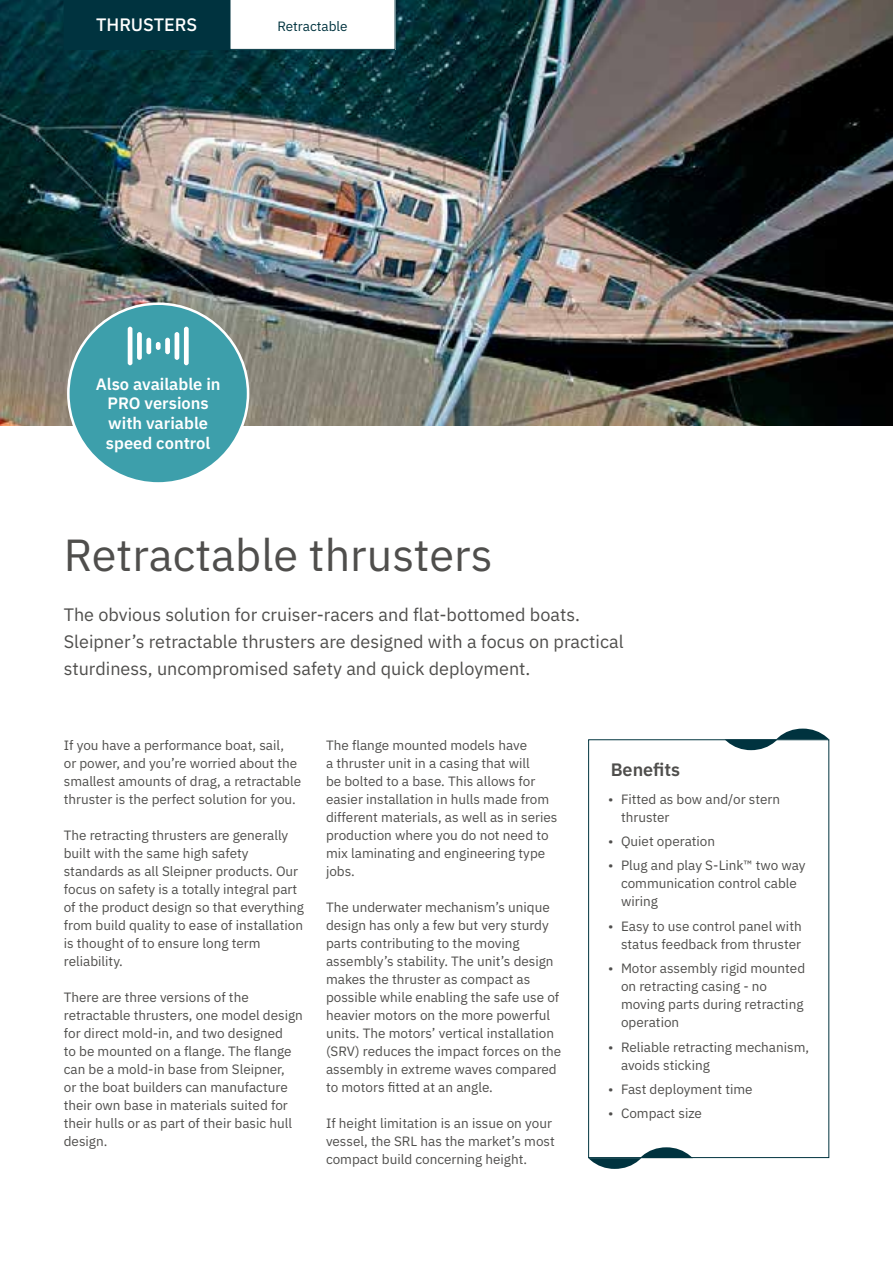
<style>
.page{position:relative;width:893px;height:1263px;background:#fff}
.page>*{position:absolute;margin:0;border:0;box-sizing:border-box;transform-origin:0 0}
.t1{font:45px "IBM Plex Sans";color:#4f4e4c}
.t2{font:18px/27px "IBM Plex Sans";color:#4f4e4c}
.t3{font:500 18px "IBM Plex Sans";color:#fff}
.t4{font:600 18px "IBM Plex Sans";color:#4f4e4c}
.t5{font:600 16.5px/19.8px "IBM Plex Sans";color:#fff;text-align:center}
.t6{font:13.5px/18px "IBM Plex Sans";color:#4f4e4c}
.t7{font:13.5px "IBM Plex Sans";color:#00333f}
</style>
<div class="page">
<img style="left:0;top:0;width:893px;height:425px">
<div style="left:588px;top:739px;width:241px;height:419px;border:1px solid #00333f"></div>
<svg style="left:725px;top:729px;width:104px;height:21px"></svg>
<svg style="left:588px;top:1147px;width:105px;height:22px"></svg>
<div style="left:68px;top:304px;width:180px;height:179px;background:#3d9fab;border-radius:50%"></div>
<div style="left:184px;top:327px;width:5px;height:38px;background:#fff;border-radius:2px"></div>
<hr style="left:175px;top:332px;width:4px;height:28px;background:#fff;border-radius:2px">
<div style="left:165px;top:338px;width:5px;height:16px;background:#fff;border-radius:2px"></div>
<div style="left:156px;top:342px;width:5px;height:8px;background:#fff;border-radius:2px"></div>
<hr style="left:128px;top:327px;width:4px;height:38px;background:#fff;border-radius:2px">
<div style="left:137px;top:332px;width:5px;height:28px;background:#fff;border-radius:2px"></div>
<div style="left:146px;top:338px;width:5px;height:16px;background:#fff;border-radius:2px"></div>
<svg style="left:64px;top:0;width:331px;height:50px"></svg>
<h2 class="t3" style="left:96px;top:11px;width:103px">THRUSTERS</h2>
<p class="t7" style="left:277px;top:16px;width:72px">Retractable</p>
<p class="t5" style="left:96px;top:372px;width:126px">Also available in<br>PRO versions with variable speed control</p>
<h1 class="t1" style="left:64px;top:521px;width:430px">Retractable thrusters</h1>
<h2 class="t2" style="left:64px;top:599px;width:561px">The obvious solution for cruiser-racers and flat-bottomed boats.<br>Sleipner’s retractable thrusters are designed with a focus on practical sturdiness, uncompromised safety and quick deployment.</h2>
<p class="t6" style="left:64px;top:735px;width:239px">If you have a performance boat, sail,<br>or power, and you’re worried about the smallest amounts of drag, a retractable thruster is the perfect solution for you.</p>
<p class="t6" style="left:64px;top:825px;width:242px">The retracting thrusters are generally built with the same high safety standards as all Sleipner products. Our focus on safety is a totally integral part of the product design so that everything from build quality to ease of installation is thought of to ensure long term reliability.</p>
<p class="t6" style="left:64px;top:987px;width:241px">There are three versions of the retractable thrusters, one model design for direct mold-in, and two designed<br>to be mounted on a flange. The flange can be a mold-in base from Sleipner,<br>or the boat builders can manufacture their own base in materials suited for their hulls or as part of their basic hull design.</p>
<p class="t6" style="left:326px;top:735px;width:233px">The flange mounted models have<br>a thruster unit in a casing that will<br>be bolted to a base. This allows for easier installation in hulls made from different materials, as well as in series production where you do not need to mix laminating and engineering type jobs.</p>
<p class="t6" style="left:326px;top:897px;width:237px">The underwater mechanism’s unique design has only a few but very sturdy parts contributing to the moving assembly’s stability. The unit’s design makes the thruster as compact as possible while enabling the safe use of heavier motors on the more powerful units. The motors’ vertical installation (SRV) reduces the impact forces on the assembly in extreme waves compared to motors fitted at an angle.</p>
<p class="t6" style="left:326px;top:1113px;width:230px">If height limitation is an issue on your vessel, the SRL has the market’s most compact build concerning height.</p>
<h2 class="t4" style="left:611px;top:755px;width:71px">Benefits</h2>
<p class="t6" style="left:621px;top:789px;width:161px;text-indent:-13px">• Fitted as bow and/or stern thruster</p>
<p class="t6" style="left:608px;top:831px;width:108px">• Quiet operation</p>
<p class="t6" style="left:621px;top:855px;width:186px;text-indent:-13px">• Plug and play S-Link™ two way communication control cable wiring</p>
<p class="t6" style="left:608px;top:916px;width:195px;text-align:right">• Easy to use control panel with status feedback from thruster</p>
<p class="t6" style="left:621px;top:958px;width:186px;text-indent:-13px">• Motor assembly rigid mounted on retracting casing - no moving parts during retracting operation</p>
<p class="t6" style="left:621px;top:1036px;width:190px;text-indent:-13px">• Reliable retracting mechanism, avoids sticking</p>
<p class="t6" style="left:608px;top:1079px;width:146px">• Fast deployment time</p>
<p class="t6" style="left:608px;top:1103px;width:95px">• Compact size</p>
</div>
